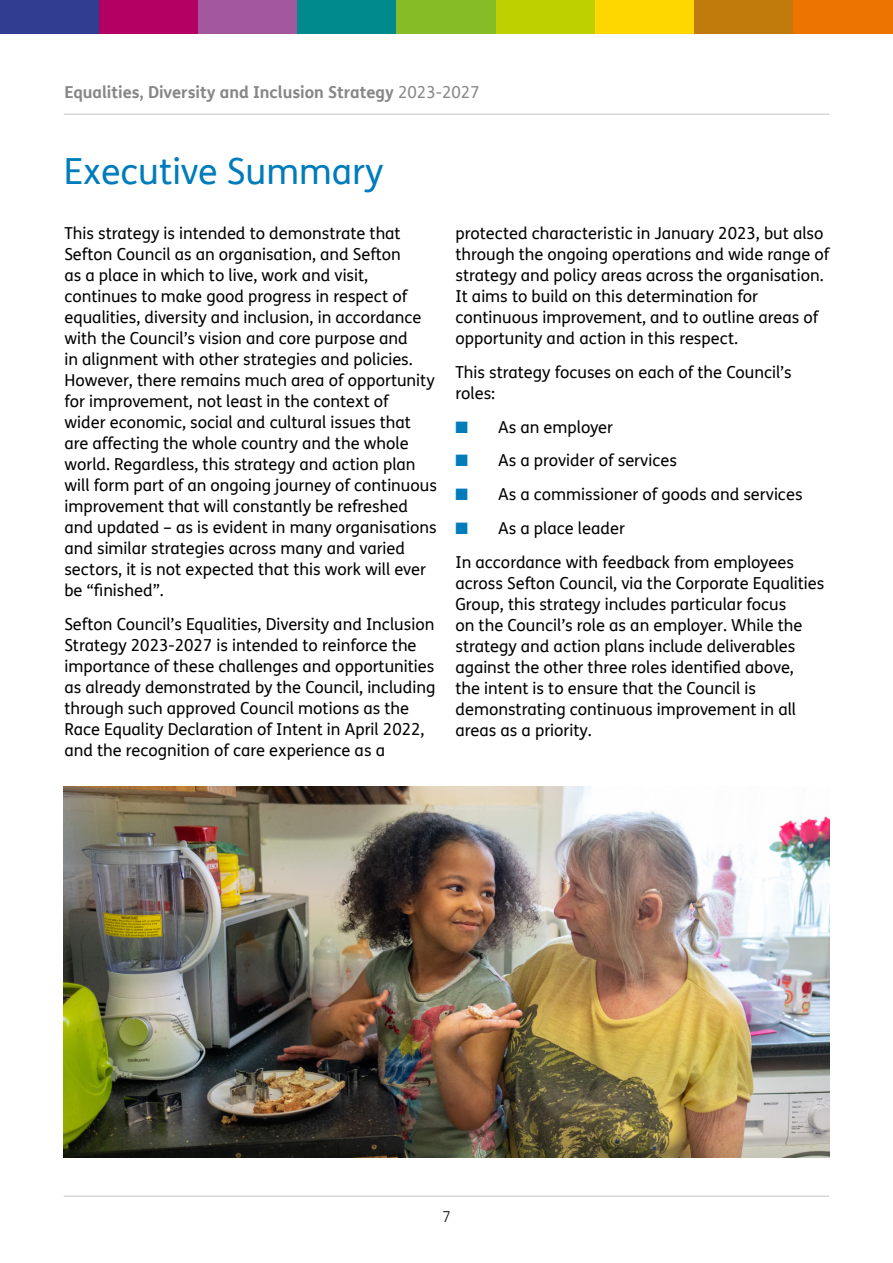
<style>
.page{position:relative;width:893px;height:1263px;background:#fff}
.page>*{position:absolute;margin:0;border:0;box-sizing:border-box;transform-origin:0 0}
.Heading_24pt_copy{font:36px "FS Me";color:#007cbb}
.Body{font:16.5px/21px "FS Me";color:#000}
.t1{font:700 16.5px "FS Me";color:#878787}
.t2{font:300 15px "FS Me";color:#000}
.s1{font-weight:400}
.s2{color:#007cbb}
</style>
<div class="page">
<hr style="left:64px;top:114px;width:765px;height:1px;background:#c6c6c6">
<hr style="left:64px;top:1196px;width:765px;height:1px;background:#c6c6c6">
<div style="left:0;top:0;width:99px;height:33px;background:#303e91"></div>
<div style="left:496px;top:0;width:99px;height:33px;background:#bed000"></div>
<div style="left:99px;top:0;width:99px;height:33px;background:#b50063"></div>
<div style="left:198px;top:0;width:100px;height:33px;background:#a2579e"></div>
<div style="left:298px;top:0;width:99px;height:33px;background:#008a8e"></div>
<div style="left:397px;top:0;width:99px;height:33px;background:#86bc25"></div>
<div style="left:595px;top:0;width:99px;height:33px;background:#fed700"></div>
<div style="left:694px;top:0;width:100px;height:33px;background:#c17b0c"></div>
<div style="left:794px;top:0;width:99px;height:33px;background:#ee7402"></div>
<img style="left:64px;top:786px;width:765px;height:371px">
<p class="t1" style="left:64px;top:79px;width:417px">Equalities, Diversity and Inclusion Strategy <span class="s1">2023-2027</span></p>
<p class="Heading_24pt_copy" style="left:64px;top:147px;width:321px">Executive Summary</p>
<p class="Body" style="left:64px;top:223px;width:374px">This strategy is intended to demonstrate that Sefton Council as an organisation, and Sefton<br>as a place in which to live, work and visit, continues to make good progress in respect of equalities, diversity and inclusion, in accordance with the Council’s vision and core purpose and<br>in alignment with other strategies and policies.<br>However, there remains much area of opportunity for improvement, not least in the context of<br>wider economic, social and cultural issues that are affecting the whole country and the whole world. Regardless, this strategy and action plan will form part of an ongoing journey of continuous improvement that will constantly be refreshed and updated – as is evident in many organisations and similar strategies across many and varied sectors, it is not expected that this work will ever be “finished”.</p>
<p class="Body" style="left:64px;top:613px;width:372px">Sefton Council’s Equalities, Diversity and Inclusion Strategy 2023-2027 is intended to reinforce the importance of these challenges and opportunities as already demonstrated by the Council, including through such approved Council motions as the Race Equality Declaration of Intent in April 2022, and the recognition of care experience as a</p>
<p class="Body" style="left:455px;top:223px;width:375px">protected characteristic in January 2023, but also through the ongoing operations and wide range of strategy and policy areas across the organisation.<br>It aims to build on this determination for continuous improvement, and to outline areas of opportunity and action in this respect.</p>
<p class="Body" style="left:455px;top:361px;width:338px">This strategy focuses on each of the Council’s roles:</p>
<p class="Body" style="left:455px;top:416px;width:159px"><span class="s2">■</span> As an employer</p>
<p class="Body" style="left:455px;top:450px;width:223px"><span class="s2">■</span> As a provider of services</p>
<p class="Body" style="left:455px;top:484px;width:349px"><span class="s2">■</span> As a commissioner of goods and services</p>
<p class="Body" style="left:455px;top:517px;width:171px"><span class="s2">■</span> As a place leader</p>
<p class="Body" style="left:455px;top:551px;width:370px">In accordance with feedback from employees across Sefton Council, via the Corporate Equalities Group, this strategy includes particular focus<br>on the Council’s role as an employer. While the strategy and action plans include deliverables against the other three roles identified above,<br>the intent is to ensure that the Council is demonstrating continuous improvement in all areas as a priority.</p>
<p class="t2" style="left:442px;top:1206px;width:10px">7</p>
</div>
